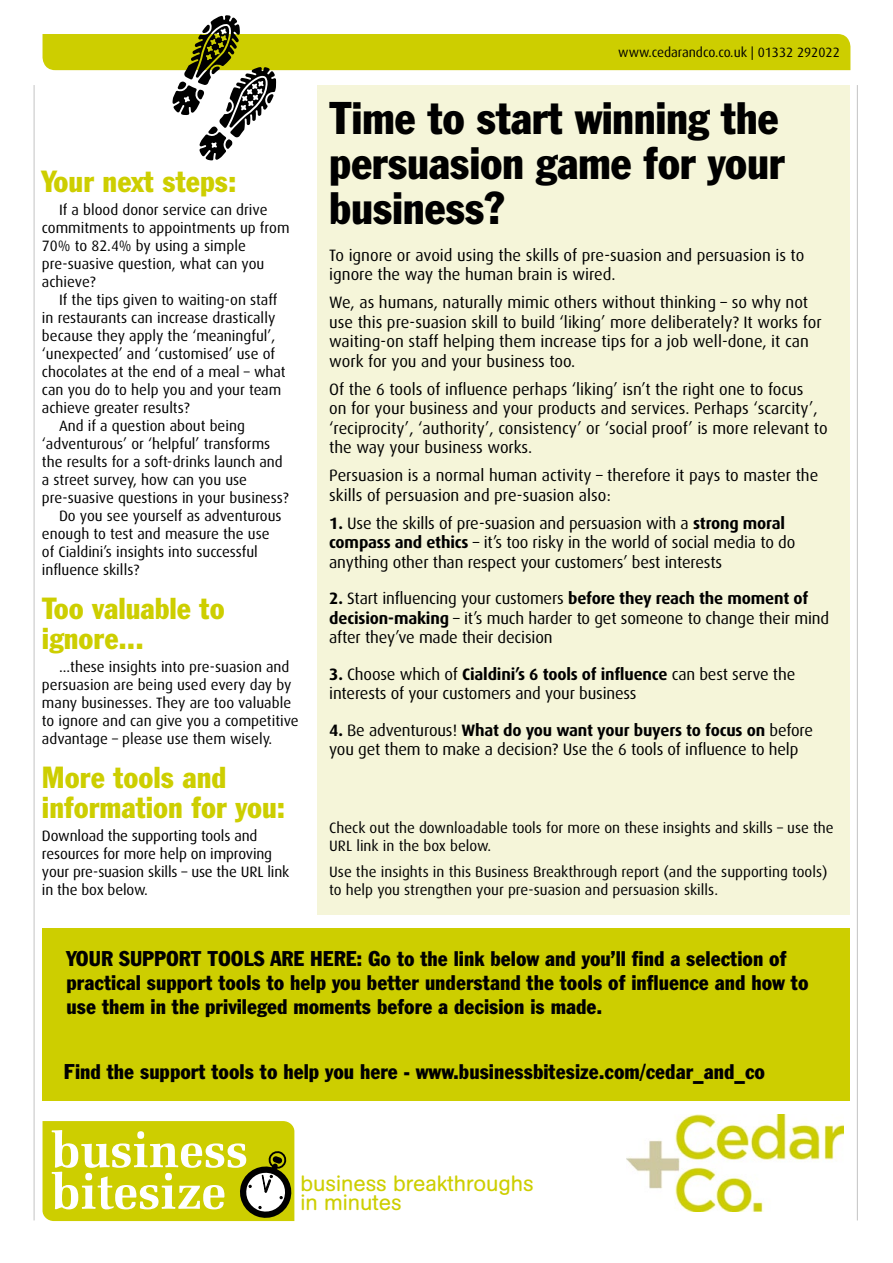
<style>
.page{position:relative;width:893px;height:1263px;background:#fff}
.page>*{position:absolute;margin:0;border:0;box-sizing:border-box;transform-origin:0 0}
.SUBHEAD2{font:condensed 45px/45px "Franklin Gothic BT";letter-spacing:-.01em;color:#000}
.SUBHEAD2-2{font:condensed 30px/30px "Franklin Gothic BT";color:#cdce00}
.t1{font:21.9px/18.8px "AG Buch Rounded BQ";color:#cdce00}
.SUBHEAD2-3{font:condensed 21px/24px "Franklin Gothic BT";color:#000}
.SUBHEAD{font:condensed 21px "Franklin Gothic BT";color:#000}
.first_para2{font:16.5px/19.5px "Dax";color:#000}
.body{font:15px/18px "Dax";color:#000}
.first_para2-2{font:15px/18px "Dax";color:#000}
.body2{font:15px/18px "Dax";color:#000}
.t2{font:13.5px "Dax";color:#000}
.s1{font-weight:700}
</style>
<div class="page">
<hr style="left:34px;top:85px;width:1px;height:1135px;background:#c6c6c6">
<hr style="left:857px;top:85px;width:1px;height:1135px;background:#c6c6c6">
<div style="left:43px;top:928px;width:807px;height:173px;background:#cdce00"></div>
<svg style="left:43px;top:1121px;width:252px;height:100px"></svg>
<div style="left:262px;top:1175px;width:4px;height:17px;border:1px solid #000"></div>
<img style="left:627px;top:1114px;width:216px;height:97px">
<div style="left:317px;top:85px;width:533px;height:829px;background:#f5f5d9"></div>
<svg style="left:43px;top:15px;width:807px;height:146px"></svg>
<p class="SUBHEAD2-2" style="left:42px;top:166px;width:196px">Your next steps:</p>
<p class="body" style="left:42px;top:201px;width:249px;text-indent:17px">If a blood donor service can drive commitments to appointments up from<br>70% to 82.4% by using a simple pre-suasive question, what can you achieve?</p>
<p class="body" style="left:42px;top:291px;width:245px;text-indent:17px">If the tips given to waiting-on staff in restaurants can increase drastically because they apply the ‘meaningful’, ‘unexpected’ and ‘customised’ use of chocolates at the end of a meal – what can you do to help you and your team achieve greater results?</p>
<p class="body" style="left:42px;top:417px;width:248px;text-indent:17px">And if a question about being ‘adventurous’ or ‘helpful’ transforms the results for a soft-drinks launch and a street survey, how can you use pre-suasive questions in your business?</p>
<p class="body" style="left:42px;top:507px;width:241px;text-indent:17px">Do you see yourself as adventurous enough to test and measure the use of Cialdini’s insights into successful influence skills?</p>
<p class="SUBHEAD2-2" style="left:42px;top:593px;width:184px">Too valuable to ignore...</p>
<p class="body2" style="left:42px;top:657px;width:258px;text-indent:17px">...these insights into pre-suasion and persuasion are being used every day by many businesses. They are too valuable to ignore and can give you a competitive advantage – please use them wisely.</p>
<p class="SUBHEAD2-2" style="left:42px;top:762px;width:245px">More tools and information for you:</p>
<p class="first_para2-2" style="left:42px;top:826px;width:249px">Download the supporting tools and resources for more help on improving your pre-suasion skills – use the URL link in the box below.</p>
<p class="t2" style="left:618px;top:45px;width:223px">www.cedarandco.co.uk | 01332 292022</p>
<p class="SUBHEAD2" style="left:329px;top:94px;width:457px">Time to start winning the persuasion game for your business?</p>
<p class="first_para2" style="left:329px;top:245px;width:477px">To ignore or avoid using the skills of pre-suasion and persuasion is to ignore the way the human brain is wired.</p>
<p class="first_para2" style="left:329px;top:293px;width:494px">We, as humans, naturally mimic others without thinking – so why not use this pre-suasion skill to build ‘liking’ more deliberately? It works for waiting-on staff helping them increase tips for a job well-done, it can work for you and your business too.</p>
<p class="first_para2" style="left:329px;top:379px;width:500px">Of the 6 tools of influence perhaps ‘liking’ isn’t the right one to focus<br>on for your business and your products and services. Perhaps ‘scarcity’, ‘reciprocity’, ‘authority’, consistency’ or ‘social proof’ is more relevant to the way your business works.</p>
<p class="first_para2" style="left:329px;top:466px;width:491px">Persuasion is a normal human activity – therefore it pays to master the skills of persuasion and pre-suasion also:</p>
<p class="first_para2" style="left:329px;top:513px;width:468px"><span class="s1">1.</span> Use the skills of pre-suasion and persuasion with a <span class="s1">strong moral compass and ethics</span> – it’s too risky in the world of social media to do anything other than respect your customers’ best interests</p>
<p class="first_para2" style="left:329px;top:589px;width:501px"><span class="s1">2.</span> Start influencing your customers <span class="s1">before they reach the moment of decision-making</span> – it’s much harder to get someone to change their mind after they’ve made their decision</p>
<p class="first_para2" style="left:329px;top:664px;width:468px"><span class="s1">3.</span> Choose which of <span class="s1">Cialdini’s 6 tools of influence</span> can best serve the interests of your customers and your business</p>
<p class="first_para2" style="left:329px;top:720px;width:485px"><span class="s1">4.</span> Be adventurous! <span class="s1">What do you want your buyers to focus on</span> before you get them to make a decision? Use the 6 tools of influence to help</p>
<p class="first_para2-2" style="left:329px;top:819px;width:506px">Check out the downloadable tools for more on these insights and skills – use the<br>URL link in the box below.</p>
<p class="first_para2-2" style="left:329px;top:863px;width:500px">Use the insights in this Business Breakthrough report (and the supporting tools) to help you strengthen your pre-suasion and persuasion skills.</p>
<p class="SUBHEAD2-3" style="left:67px;top:946px;width:743px">YOUR SUPPORT TOOLS ARE HERE: Go to the link below and you’ll find a selection of practical support tools to help you better understand the tools of influence and how to use them in the privileged moments before a decision is made.</p>
<p class="SUBHEAD" style="left:64px;top:1058px;width:703px">Find the support tools to help you here - www.businessbitesize.com/cedar_and_co</p>
<h3 class="t1" style="left:300px;top:1174px;width:235px">business breakthroughs in minutes</h3>
</div>
